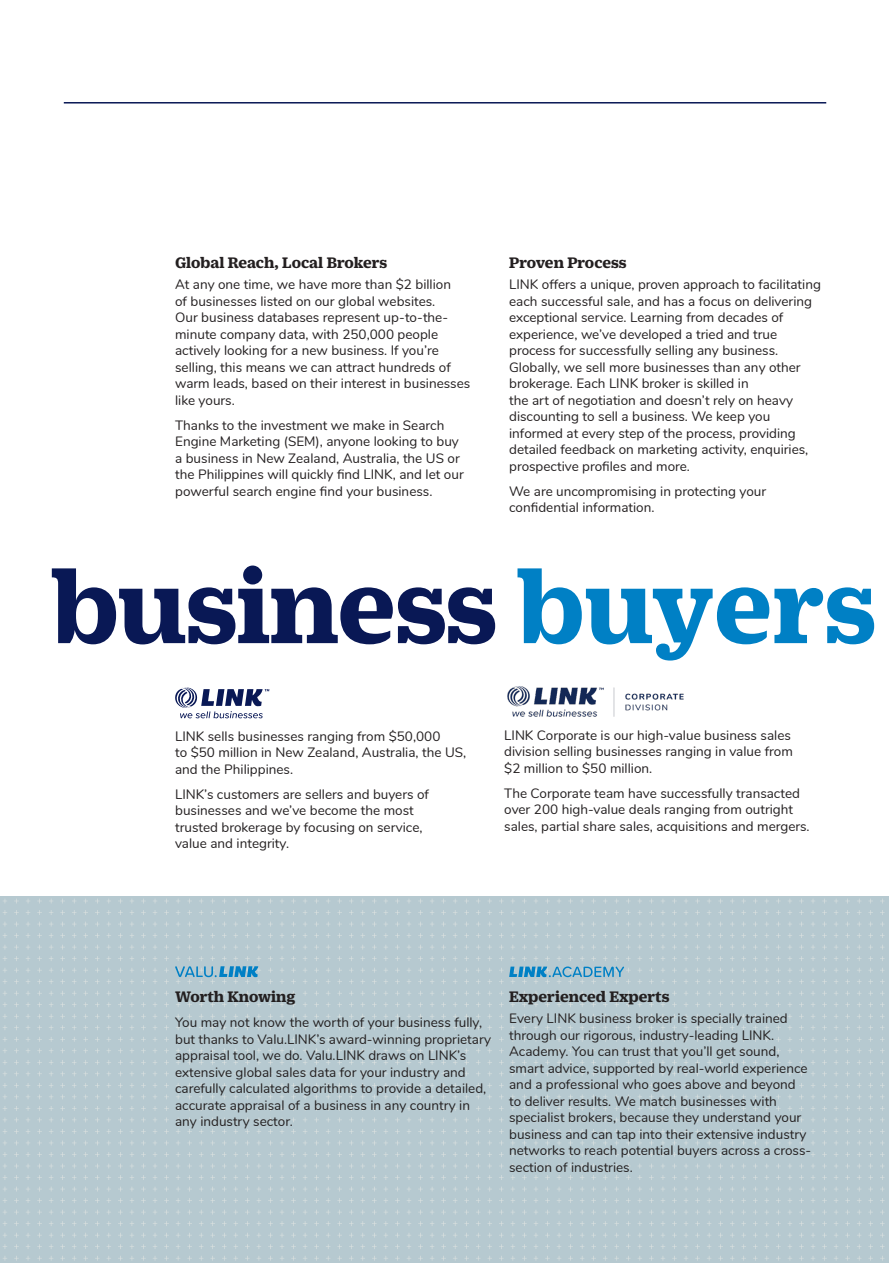
<style>
.page{position:relative;width:889px;height:1263px;background:#fff}
.page>*{position:absolute;margin:0;border:0;box-sizing:border-box;transform-origin:0 0}
.t1{font:700 111px "Duplicate Ionic";letter-spacing:-.01em;color:#091855}
.Link_subhead{font:700 16.5px "Duplicate Ionic";letter-spacing:-.005em;color:#231f20}
.Link_Bodycopy_9_on_11{font:700 16.5px "Duplicate Ionic";color:#231f20}
.Link_Bodycopy_9_on_11-2{font:13.5px/16.5px "Nunito";color:#231f20}
.s1{color:#0080c5}
</style>
<div class="page">
<div style="left:0;top:898px;width:889px;height:365px;background:#b6c9d0"></div>
<hr style="left:64px;top:102px;width:762px;height:2px;background:#091855">
<svg style="left:509px;top:966px;width:115px;height:11px"></svg>
<svg style="left:175px;top:687px;width:94px;height:31px"></svg>
<svg style="left:175px;top:966px;width:83px;height:11px"></svg>
<img style="left:507px;top:686px;width:177px;height:31px">
<p class="Link_subhead" style="left:175px;top:251px;width:214px">Global Reach, Local Brokers</p>
<p class="Link_Bodycopy_9_on_11-2" style="left:175px;top:275px;width:297px">At any one time, we have more than $2 billion<br>of businesses listed on our global websites.<br>Our business databases represent up-to-the&shy;minute company data, with 250,000 people actively looking for a new business. If you’re selling, this means we can attract hundreds of warm leads, based on their interest in businesses like yours.</p>
<p class="Link_Bodycopy_9_on_11-2" style="left:175px;top:416px;width:290px">Thanks to the investment we make in Search Engine Marketing (SEM), anyone looking to buy a business in New Zealand, Australia, the US or the Philippines will quickly find LINK, and let our powerful search engine find your business.</p>
<p class="Link_subhead" style="left:509px;top:251px;width:119px">Proven Process</p>
<p class="Link_Bodycopy_9_on_11-2" style="left:509px;top:275px;width:313px">LINK offers a unique, proven approach to facilitating each successful sale, and has a focus on delivering exceptional service. Learning from decades of experience, we’ve developed a tried and true process for successfully selling any business.<br>Globally, we sell more businesses than any other brokerage. Each LINK broker is skilled in<br>the art of negotiation and doesn’t rely on heavy discounting to sell a business. We keep you informed at every step of the process, providing detailed feedback on marketing activity, enquiries, prospective profiles and more.</p>
<p class="Link_Bodycopy_9_on_11-2" style="left:509px;top:482px;width:258px">We are uncompromising in protecting your confidential information.</p>
<p class="t1" style="left:52px;top:527px;width:826px">business <span class="s1">buyers</span></p>
<p class="Link_Bodycopy_9_on_11-2" style="left:175px;top:727px;width:292px">LINK sells businesses ranging from $50,000<br>to $50 million in New Zealand, Australia, the US, and the Philippines.</p>
<p class="Link_Bodycopy_9_on_11-2" style="left:175px;top:785px;width:255px">LINK’s customers are sellers and buyers of businesses and we’ve become the most trusted brokerage by focusing on service, value and integrity.</p>
<p class="Link_Bodycopy_9_on_11-2" style="left:504px;top:726px;width:290px">LINK Corporate is our high-value business sales division selling businesses ranging in value from $2 million to $50 million.</p>
<p class="Link_Bodycopy_9_on_11-2" style="left:504px;top:784px;width:307px">The Corporate team have successfully transacted over 200 high-value deals ranging from outright sales, partial share sales, acquisitions and mergers.</p>
<p class="Link_Bodycopy_9_on_11" style="left:175px;top:985px;width:122px">Worth Knowing</p>
<p class="Link_Bodycopy_9_on_11-2" style="left:175px;top:1014px;width:317px">You may not know the worth of your business fully, but thanks to Valu.LINK’s award-winning proprietary appraisal tool, we do. Valu.LINK draws on LINK’s extensive global sales data for your industry and carefully calculated algorithms to provide a detailed, accurate appraisal of a business in any country in any industry sector.</p>
<p class="Link_Bodycopy_9_on_11" style="left:509px;top:985px;width:162px">Experienced Experts</p>
<p class="Link_Bodycopy_9_on_11-2" style="left:509px;top:1009px;width:304px">Every LINK business broker is specially trained through our rigorous, industry-leading LINK.<br>Academy. You can trust that you’ll get sound, smart advice, supported by real-world experience and a professional who goes above and beyond to deliver results. We match businesses with specialist brokers, because they understand your business and can tap into their extensive industry networks to reach potential buyers across a cross&shy;section of industries.</p>
</div>
